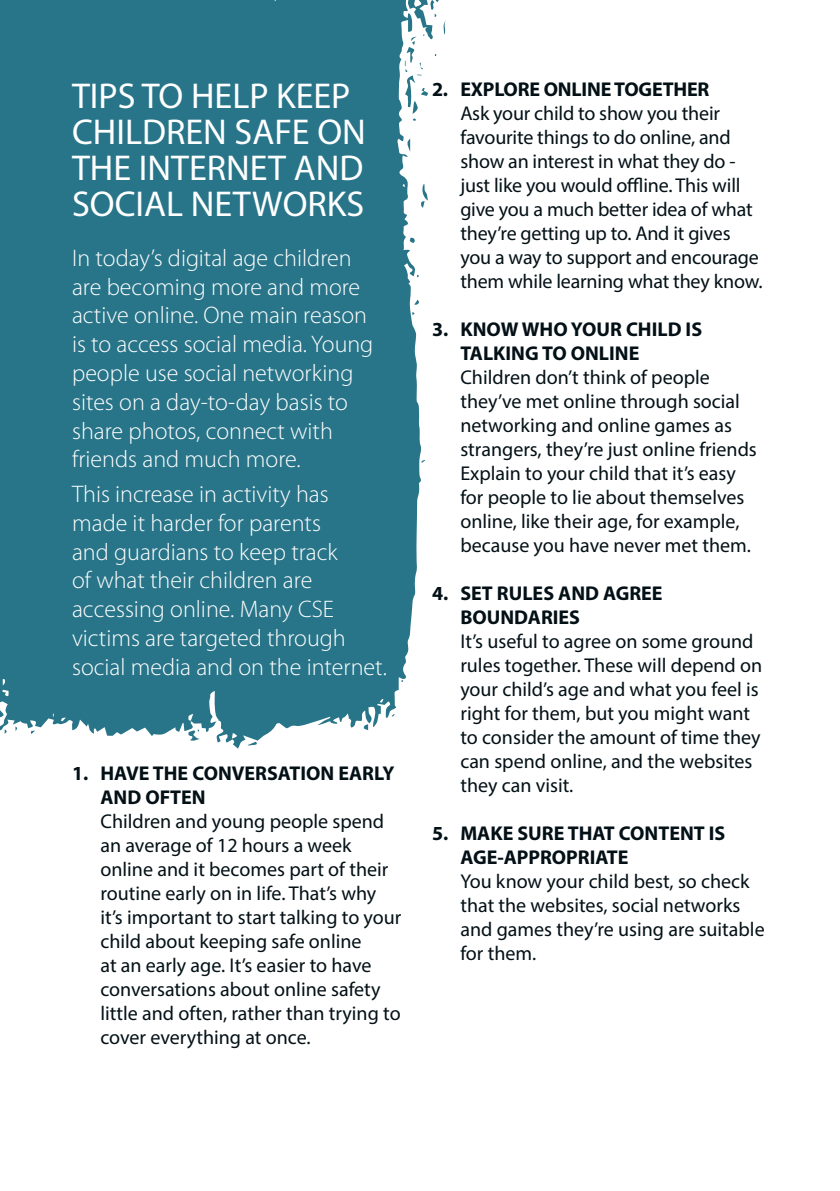
<style>
.page{position:relative;width:840px;height:1191px;background:#fff}
.page>*{position:absolute;margin:0;border:0;box-sizing:border-box;transform-origin:0 0}
.t1{font:36px/36px "Myriad Pro";color:#fff}
.t2{font:300 24px/28.8px "Myriad Pro";color:#fff}
.t3{font:20px/24px "Myriad Pro";color:#031016}
.t4{font:700 20px/24px "Myriad Pro";color:#031016}
</style>
<div class="page">
<div style="left:0;top:0;width:422px;height:748px;background:#287589"></div>
<svg style="left:406px;top:139px;width:4px;height:13px"></svg>
<svg style="left:409px;top:237px;width:6px;height:6px"></svg>
<svg style="left:363px;top:724px;width:5px;height:6px"></svg>
<svg style="left:247px;top:741px;width:10px;height:4px"></svg>
<svg style="left:420px;top:184px;width:7px;height:24px"></svg>
<svg style="left:414px;top:300px;width:5px;height:5px"></svg>
<svg style="left:15px;top:726px;width:3px;height:5px"></svg>
<svg style="left:5px;top:729px;width:3px;height:4px"></svg>
<svg style="left:30px;top:730px;width:5px;height:4px"></svg>
<svg style="left:403px;top:0;width:43px;height:121px"></svg>
<svg style="left:186px;top:729px;width:14px;height:12px"></svg>
<h1 class="t1" style="left:72px;top:77px;width:295px">TIPS TO HELP KEEP<br>CHILDREN SAFE ON<br>THE INTERNET AND<br>SOCIAL NETWORKS</h1>
<p class="t2" style="left:72px;top:244px;width:302px">In today’s digital age children are becoming more and more active online. One main reason is to access social media. Young people use social networking sites on a day-to-day basis to share photos, connect with friends and much more.</p>
<p class="t2" style="left:72px;top:480px;width:316px">This increase in activity has made it harder for parents<br>and guardians to keep track<br>of what their children are accessing online. Many CSE victims are targeted through social media and on the internet.</p>
<p class="t4" style="left:100px;top:761px;width:295px;text-indent:-28px">1. HAVE THE CONVERSATION EARLY<br>AND OFTEN</p>
<p class="t3" style="left:100px;top:809px;width:302px">Children and young people spend an average of 12 hours a week online and it becomes part of their routine early on in life. That’s why it’s important to start talking to your child about keeping safe online<br>at an early age. It’s easier to have conversations about online safety little and often, rather than trying to cover everything at once.</p>
<p class="t4" style="left:432px;top:77px;width:279px">2. EXPLORE ONLINE TOGETHER</p>
<p class="t3" style="left:460px;top:101px;width:304px">Ask your child to show you their favourite things to do online, and show an interest in what they do - just like you would offline. This will give you a much better idea of what they’re getting up to. And it gives you a way to support and encourage them while learning what they know.</p>
<p class="t4" style="left:460px;top:317px;width:243px;text-indent:-28px">3. KNOW WHO YOUR CHILD IS<br>TALKING TO ONLINE</p>
<p class="t3" style="left:460px;top:365px;width:298px">Children don’t think of people they’ve met online through social networking and online games as strangers, they’re just online friends Explain to your child that it’s easy for people to lie about themselves online, like their age, for example, because you have never met them.</p>
<p class="t4" style="left:460px;top:581px;width:204px;text-indent:-28px">4. SET RULES AND AGREE<br>BOUNDARIES</p>
<p class="t3" style="left:460px;top:629px;width:303px">It’s useful to agree on some ground rules together. These will depend on your child’s age and what you feel is right for them, but you might want to consider the amount of time they can spend online, and the websites they can visit.</p>
<p class="t4" style="left:460px;top:821px;width:266px;text-indent:-28px">5. MAKE SURE THAT CONTENT IS<br>AGE-APPROPRIATE</p>
<p class="t3" style="left:460px;top:869px;width:306px">You know your child best, so check that the websites, social networks and games they’re using are suitable for them.</p>
</div>
